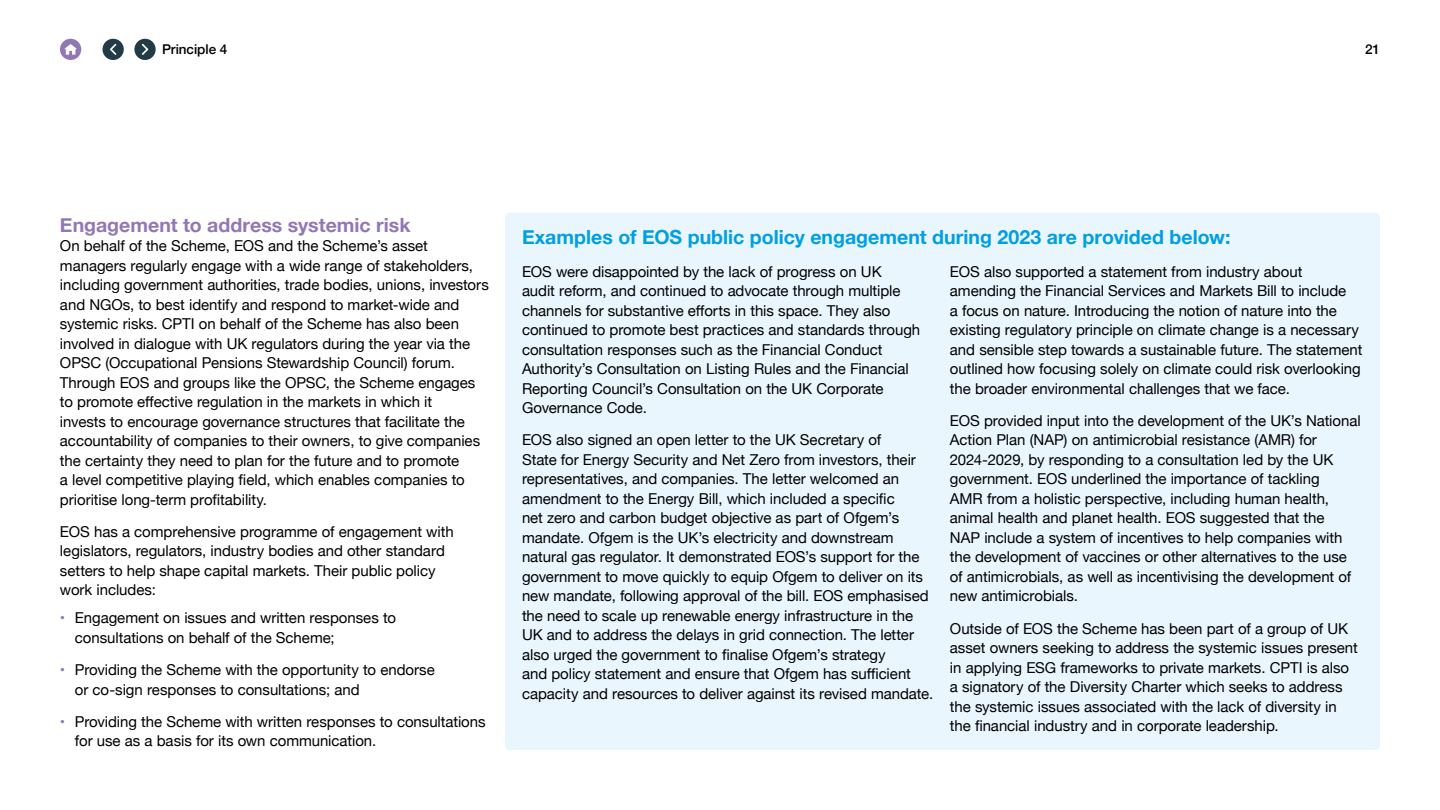
<style>
.page{position:relative;width:1440px;height:810px;background:#fff}
.page>*{position:absolute;margin:0;border:0;box-sizing:border-box;transform-origin:0 0}
.t1{font:700 19.5px "Helvetica Neue";color:#009fe3}
.t2{font:700 19.5px "Helvetica Neue";color:#9178b5}
.t3{font:15px/19.5px "Helvetica Neue";letter-spacing:-.005em;color:#000}
.t4{font:500 13.5px "Helvetica Neue";letter-spacing:-.005em;color:#000}
.s1{color:#9178b5}
</style>
<div class="page">
<div style="left:505px;top:213px;width:875px;height:537px;background:#eaf6fe;border-radius:4px"></div>
<svg style="left:60px;top:39px;width:21px;height:21px"></svg>
<svg style="left:134px;top:39px;width:22px;height:21px"></svg>
<svg style="left:103px;top:39px;width:21px;height:21px"></svg>
<p class="t4" style="left:162px;top:39px;width:67px">Principle 4</p>
<p class="t4" style="left:1365px;top:38px;width:16px">21</p>
<h1 class="t2" style="left:60px;top:209px;width:352px">Engagement to address systemic risk</h1>
<p class="t3" style="left:60px;top:237px;width:430px">On behalf of the Scheme, EOS and the Scheme’s asset managers regularly engage with a wide range of stakeholders, including government authorities, trade bodies, unions, investors and NGOs, to best identify and respond to market-wide and systemic risks. CPTI on behalf of the Scheme has also been involved in dialogue with UK regulators during the year via the OPSC (Occupational Pensions Stewardship Council) forum.<br>Through EOS and groups like the OPSC, the Scheme engages to promote effective regulation in the markets in which it<br>invests to encourage governance structures that facilitate the accountability of companies to their owners, to give companies the certainty they need to plan for the future and to promote<br>a level competitive playing field, which enables companies to prioritise long-term profitability.</p>
<p class="t3" style="left:60px;top:523px;width:395px">EOS has a comprehensive programme of engagement with legislators, regulators, industry bodies and other standard setters to help shape capital markets. Their public policy work includes:</p>
<p class="t3" style="left:75px;top:609px;width:323px;text-indent:-15px"><span class="s1">•</span> Engagement on issues and written responses to consultations on behalf of the Scheme;</p>
<p class="t3" style="left:75px;top:661px;width:361px;text-indent:-15px"><span class="s1">•</span> Providing the Scheme with the opportunity to endorse or co-sign responses to consultations; and</p>
<p class="t3" style="left:75px;top:713px;width:412px;text-indent:-15px"><span class="s1">•</span> Providing the Scheme with written responses to consultations for use as a basis for its own communication.</p>
<h1 class="t1" style="left:522px;top:222px;width:710px">Examples of EOS public policy engagement during 2023 are provided below:</h1>
<p class="t3" style="left:522px;top:262px;width:400px">EOS were disappointed by the lack of progress on UK<br>audit reform, and continued to advocate through multiple channels for substantive efforts in this space. They also continued to promote best practices and standards through consultation responses such as the Financial Conduct Authority’s Consultation on Listing Rules and the Financial Reporting Council’s Consultation on the UK Corporate Governance Code.</p>
<p class="t3" style="left:522px;top:431px;width:413px">EOS also signed an open letter to the UK Secretary of<br>State for Energy Security and Net Zero from investors, their representatives, and companies. The letter welcomed an amendment to the Energy Bill, which included a specific<br>net zero and carbon budget objective as part of Ofgem’s mandate. Ofgem is the UK’s electricity and downstream natural gas regulator. It demonstrated EOS’s support for the government to move quickly to equip Ofgem to deliver on its new mandate, following approval of the bill. EOS emphasised the need to scale up renewable energy infrastructure in the UK and to address the delays in grid connection. The letter also urged the government to finalise Ofgem’s strategy<br>and policy statement and ensure that Ofgem has sufficient capacity and resources to deliver against its revised mandate.</p>
<p class="t3" style="left:950px;top:262px;width:414px">EOS also supported a statement from industry about amending the Financial Services and Markets Bill to include<br>a focus on nature. Introducing the notion of nature into the existing regulatory principle on climate change is a necessary and sensible step towards a sustainable future. The statement outlined how focusing solely on climate could risk overlooking the broader environmental challenges that we face.</p>
<p class="t3" style="left:950px;top:412px;width:412px">EOS provided input into the development of the UK’s National Action Plan (NAP) on antimicrobial resistance (AMR) for 2024-2029, by responding to a consultation led by the UK government. EOS underlined the importance of tackling<br>AMR from a holistic perspective, including human health, animal health and planet health. EOS suggested that the<br>NAP include a system of incentives to help companies with the development of vaccines or other alternatives to the use of antimicrobials, as well as incentivising the development of new antimicrobials.</p>
<p class="t3" style="left:950px;top:619px;width:409px">Outside of EOS the Scheme has been part of a group of UK asset owners seeking to address the systemic issues present in applying ESG frameworks to private markets. CPTI is also a signatory of the Diversity Charter which seeks to address the systemic issues associated with the lack of diversity in the financial industry and in corporate leadership.</p>
</div>
